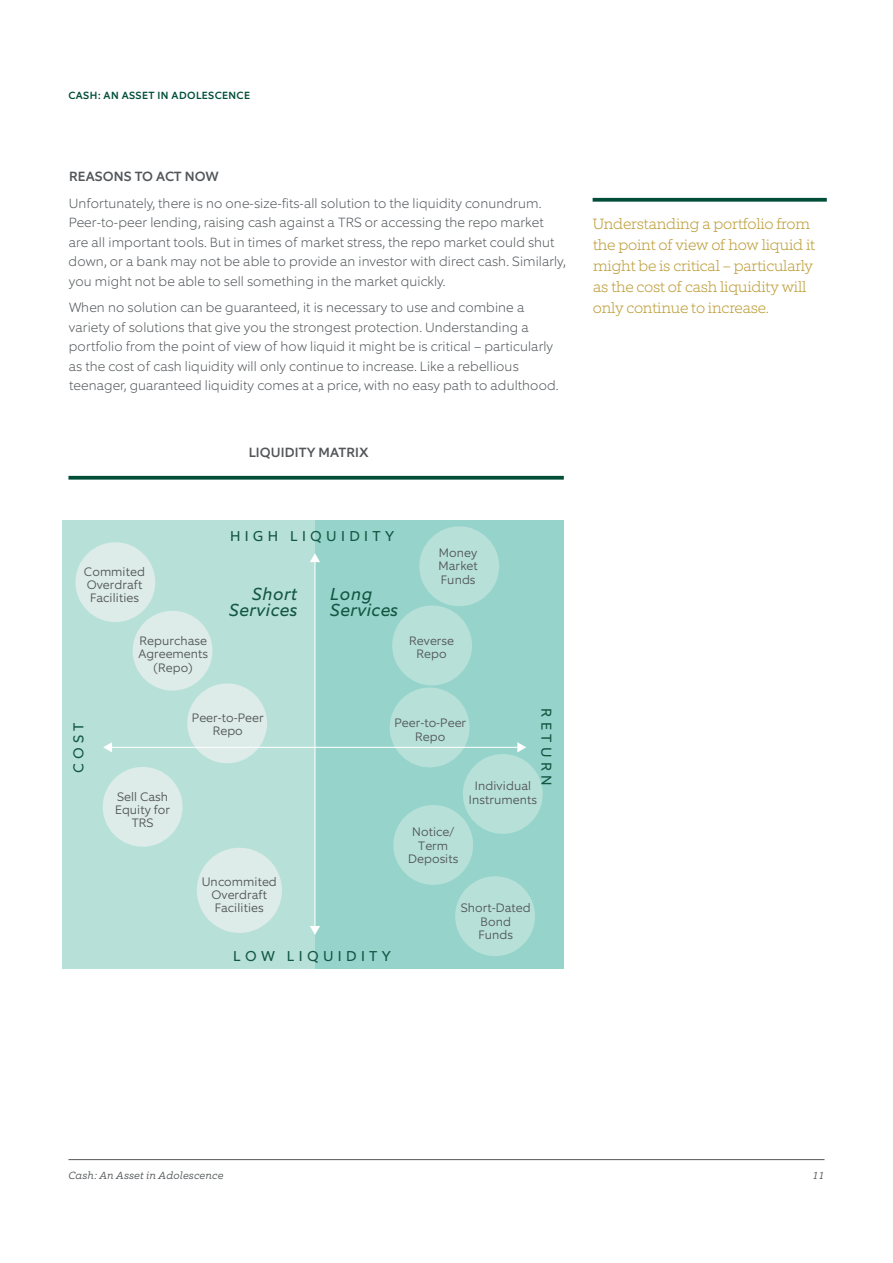
<style>
.page{position:relative;width:893px;height:1263px;background:#fff}
.page>*{position:absolute;margin:0;border:0;box-sizing:border-box;transform-origin:0 0}
.t1{font:italic 17.55px/16.5px "Equip";letter-spacing:.025em;color:#135642;text-align:right}
.t2{font:200 15px/21px "Equip Slab";letter-spacing:-.015em;color:#bc9c36}
.t3{font:14.4px "Equip";letter-spacing:.3em;color:#135642}
.t4{font:200 13.5px/19.5px "Equip";letter-spacing:.01em;color:#53575a}
.t5{font:500 13.5px "Equip";letter-spacing:.01em;color:#53575a}
.t6{font:300 12.3px/13.4px "Equip";color:#53575a;text-align:center}
.t7{font:italic 300 10.5px "Equip Slab";letter-spacing:.02em;color:#53575a}
.t8{font:500 10.5px "Equip";letter-spacing:.04em;color:#004e38}
</style>
<div class="page">
<hr style="left:68px;top:1159px;width:756px;height:1px;background:#53575a">
<div style="left:62px;top:521px;width:501px;height:448px;background:#b7e1d8"></div>
<div style="left:315px;top:521px;width:248px;height:448px;background:#96d4cb"></div>
<div style="left:390px;top:687px;width:79px;height:80px;background:#b7e1d8;border-radius:50%"></div>
<div style="left:393px;top:805px;width:80px;height:80px;background:#b7e1d8;border-radius:50%"></div>
<div style="left:463px;top:754px;width:80px;height:80px;background:#b7e1d8;border-radius:50%"></div>
<div style="left:455px;top:876px;width:80px;height:80px;background:#b7e1d8;border-radius:50%"></div>
<div style="left:392px;top:605px;width:80px;height:80px;background:#b7e1d8;border-radius:50%"></div>
<div style="left:419px;top:526px;width:80px;height:80px;background:#b7e1d8;border-radius:50%"></div>
<div style="left:187px;top:683px;width:80px;height:80px;background:#ddece8;border-radius:50%"></div>
<div style="left:133px;top:611px;width:79px;height:80px;background:#ddece8;border-radius:50%"></div>
<div style="left:103px;top:767px;width:80px;height:80px;background:#ddece8;border-radius:50%"></div>
<div style="left:197px;top:848px;width:85px;height:85px;background:#ddece8;border-radius:50%"></div>
<div style="left:75px;top:542px;width:80px;height:80px;background:#ddece8;border-radius:50%"></div>
<hr style="left:111px;top:747px;width:408px;height:1px;background:#fff">
<svg style="left:103px;top:742px;width:9px;height:10px"></svg>
<svg style="left:517px;top:742px;width:9px;height:10px"></svg>
<hr style="left:314px;top:561px;width:1px;height:366px;background:#fff">
<svg style="left:310px;top:926px;width:10px;height:9px"></svg>
<svg style="left:310px;top:553px;width:10px;height:9px"></svg>
<svg style="left:593px;top:198px;width:234px;height:4px"></svg>
<svg style="left:68px;top:476px;width:496px;height:4px;background:#185e4a"></svg>
<p class="t8" style="left:69px;top:89px;width:183px">CASH: AN ASSET IN ADOLESCENCE</p>
<p class="t5" style="left:69px;top:168px;width:151px">REASONS TO ACT NOW</p>
<p class="t4" style="left:69px;top:193px;width:498px">Unfortunately, there is no one-size-fits-all solution to the liquidity conundrum.<br>Peer-to-peer lending, raising cash against a TRS or accessing the repo market are all important tools. But in times of market stress, the repo market could shut down, or a bank may not be able to provide an investor with direct cash. Similarly, you might not be able to sell something in the market quickly.</p>
<p class="t4" style="left:69px;top:298px;width:491px">When no solution can be guaranteed, it is necessary to use and combine a variety of solutions that give you the strongest protection. Understanding a portfolio from the point of view of how liquid it might be is critical – particularly as the cost of cash liquidity will only continue to increase. Like a rebellious teenager, guaranteed liquidity comes at a price, with no easy path to adulthood.</p>
<p class="t5" style="left:249px;top:444px;width:121px">LIQUIDITY MATRIX</p>
<p class="t2" style="left:593px;top:213px;width:224px">Understanding a portfolio from the point of view of how liquid it might be is critical – particularly as the cost of cash liquidity will only continue to increase.</p>
<p class="t6" style="left:84px;top:565px;width:63px;text-align:left">Commited<br>Overdraft<br>Facilities</p>
<p class="t3" style="left:230px;top:527px;width:166px">HIGH LIQUIDITY</p>
<p class="t1" style="left:229px;top:585px;width:69px">Short<br>Services</p>
<p class="t1" style="left:330px;top:585px;width:69px;text-align:left">Long<br>Services</p>
<p class="t6" style="left:439px;top:546px;width:41px;text-align:justify">Money Market Funds</p>
<p class="t3" style="left:69px;top:773px;width:52px;rotate:-90deg">COST</p>
<p class="t6" style="left:138px;top:634px;width:71px">Repurchase<br>Agreements (Repo)</p>
<p class="t6" style="left:192px;top:711px;width:73px">Peer-to-Peer<br>Repo</p>
<p class="t6" style="left:115px;top:790px;width:57px">Sell Cash<br>Equity for<br>TRS</p>
<p class="t6" style="left:202px;top:875px;width:77px">Uncommited<br>Overdraft<br>Facilities</p>
<p class="t6" style="left:409px;top:634px;width:46px">Reverse<br>Repo</p>
<p class="t3" style="left:556px;top:708px;width:78px;rotate:90deg">RETURN</p>
<p class="t6" style="left:394px;top:716px;width:73px">Peer-to-Peer<br>Repo</p>
<p class="t6" style="left:469px;top:779px;width:69px">Individual<br>Instruments</p>
<p class="t6" style="left:408px;top:825px;width:52px">Notice/<br>Term<br>Deposits</p>
<p class="t6" style="left:461px;top:901px;width:71px">Short-Dated<br>Bond<br>Funds</p>
<p class="t3" style="left:233px;top:946px;width:159px">LOW LIQUIDITY</p>
<p class="t7" style="left:68px;top:1169px;width:156px">Cash: An Asset in Adolescence</p>
<p class="t7" style="left:812px;top:1169px;width:14px">11</p>
</div>
